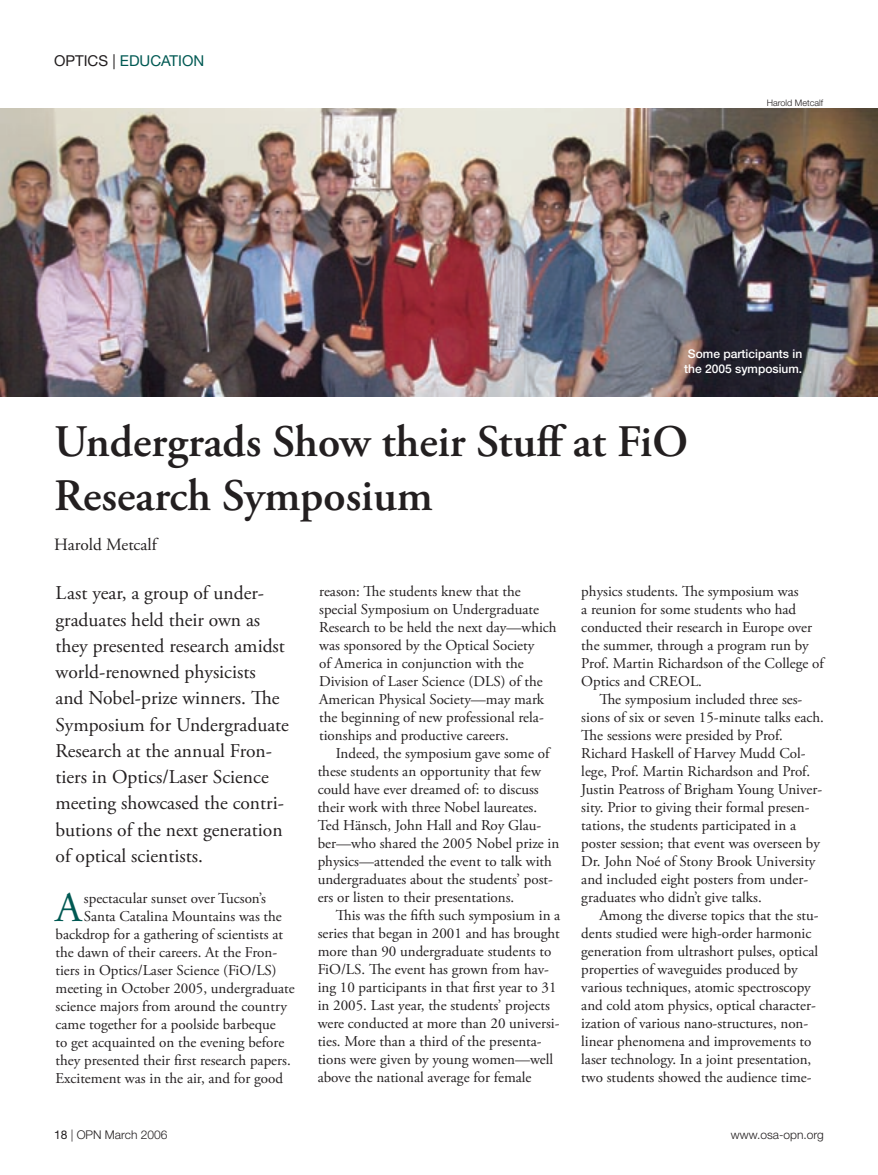
<style>
.page{position:relative;width:878px;height:1175px;background:#fff}
.page>*{position:absolute;margin:0;border:0;box-sizing:border-box;transform-origin:0 0}
.t1{font:600 45px/54px "Adobe Garamond Pro";color:#231f20}
.t2{font:42.15px "Adobe Garamond Pro";color:#005953}
.t3{font:19.5px/26.2px "Adobe Garamond Pro";color:#231f20}
.t4{font:17.25px "Adobe Garamond Pro";color:#231f20}
.t5{font:15px/18px "Adobe Garamond Pro";color:#231f20}
.t6{font:15px "Helvetica Neue";color:#005953}
.t7{font:500 12px/15px "Helvetica Neue";color:#fff;text-align:center}
.t8{font:300 12px "Helvetica Neue";color:#231f20}
.t9{font:300 9px "Helvetica Neue";color:#231f20}
.s1{color:#231f20}
.s2{font-weight:400}
</style>
<div class="page">
<img style="left:0;top:108px;width:877px;height:288px">
<p class="t6" style="left:54px;top:52px;width:152px"><span class="s1">OPTICS |</span> EDUCATION</p>
<p class="t9" style="left:767px;top:97px;width:58px">Harold Metcalf</p>
<p class="t7" style="left:684px;top:346px;width:120px">Some participants in the 2005 symposium.</p>
<h1 class="t1" style="left:54px;top:415px;width:635px">Undergrads Show their Stuff at FiO<br>Research Symposium</h1>
<p class="t4" style="left:54px;top:534px;width:104px">Harold Metcalf</p>
<p class="t3" style="left:55px;top:581px;width:235px">Last year, a group of under&shy;graduates held their own as they presented research amidst world-renowned physicists<br>and Nobel-prize winners. The<br>Symposium for Undergraduate<br>Research at the annual Fron&shy;tiers in Optics/Laser Science meeting showcased the contri&shy;butions of the next generation of optical scientists.</p>
<h2 class="t2" style="left:56px;top:881px;width:28px">A</h2>
<p class="t5" style="left:84px;top:889px;width:183px">spectacular sunset over Tucson’s</p>
<p class="t5" style="left:581px;top:583px;width:244px">physics students. The symposium was<br>a reunion for some students who had conducted their research in Europe over the summer, through a program run by Prof. Martin Richardson of the College of Optics and CREOL.</p>
<p class="t5" style="left:581px;top:691px;width:244px;text-indent:18px">The symposium included three ses&shy;sions of six or seven 15-minute talks each.<br>The sessions were presided by Prof.<br>Richard Haskell of Harvey Mudd Col&shy;lege, Prof. Martin Richardson and Prof.<br>Justin Peatross of Brigham Young Univer&shy;sity. Prior to giving their formal presen&shy;tations, the students participated in a poster session; that event was overseen by Dr. John Noé of Stony Brook University and included eight posters from under&shy;graduates who didn’t give talks.</p>
<p class="t5" style="left:581px;top:907px;width:239px;text-indent:18px">Among the diverse topics that the stu&shy;dents studied were high-order harmonic generation from ultrashort pulses, optical properties of waveguides produced by various techniques, atomic spectroscopy and cold atom physics, optical character&shy;ization of various nano-structures, non&shy;linear phenomena and improvements to laser technology. In a joint presentation, two students showed the audience time-</p>
<p class="t5" style="left:319px;top:583px;width:239px">reason: The students knew that the special Symposium on Undergraduate Research to be held the next day—which was sponsored by the Optical Society<br>of America in conjunction with the Division of Laser Science (DLS) of the American Physical Society—may mark the beginning of new professional rela&shy;tionships and productive careers.</p>
<p class="t5" style="left:318px;top:745px;width:243px;text-indent:18px">Indeed, the symposium gave some of these students an opportunity that few could have ever dreamed of: to discuss their work with three Nobel laureates.<br>Ted Hänsch, John Hall and Roy Glau&shy;ber—who shared the 2005 Nobel prize in physics—attended the event to talk with undergraduates about the students’ post&shy;ers or listen to their presentations.</p>
<p class="t5" style="left:318px;top:907px;width:244px;text-indent:18px">This was the fifth such symposium in a series that began in 2001 and has brought more than 90 undergraduate students to FiO/LS. The event has grown from hav&shy;ing 10 participants in that first year to 31 in 2005. Last year, the students’ projects were conducted at more than 20 universi&shy;ties. More than a third of the presenta&shy;tions were given by young women—well above the national average for female</p>
<p class="t5" style="left:84px;top:907px;width:199px">Santa Catalina Mountains was the</p>
<p class="t5" style="left:56px;top:925px;width:229px">backdrop for a gathering of scientists at</p>
<p class="t5" style="left:56px;top:943px;width:223px">the dawn of their careers. At the Fron-</p>
<p class="t5" style="left:55px;top:961px;width:223px">tiers in Optics/Laser Science (FiO/LS)</p>
<p class="t5" style="left:55px;top:979px;width:241px">meeting in October 2005, undergraduate</p>
<p class="t5" style="left:55px;top:997px;width:233px">science majors from around the country</p>
<p class="t5" style="left:56px;top:1015px;width:222px">came together for a poolside barbeque</p>
<p class="t5" style="left:56px;top:1033px;width:230px">to get acquainted on the evening before</p>
<p class="t5" style="left:56px;top:1051px;width:237px">they presented their first research papers.</p>
<p class="t5" style="left:56px;top:1069px;width:229px">Excitement was in the air, and for good</p>
<p class="t8" style="left:54px;top:1127px;width:115px"><span class="s2">18</span> | OPN March 2006</p>
<p class="t8" style="left:731px;top:1127px;width:94px">www.osa-opn.org</p>
</div>
